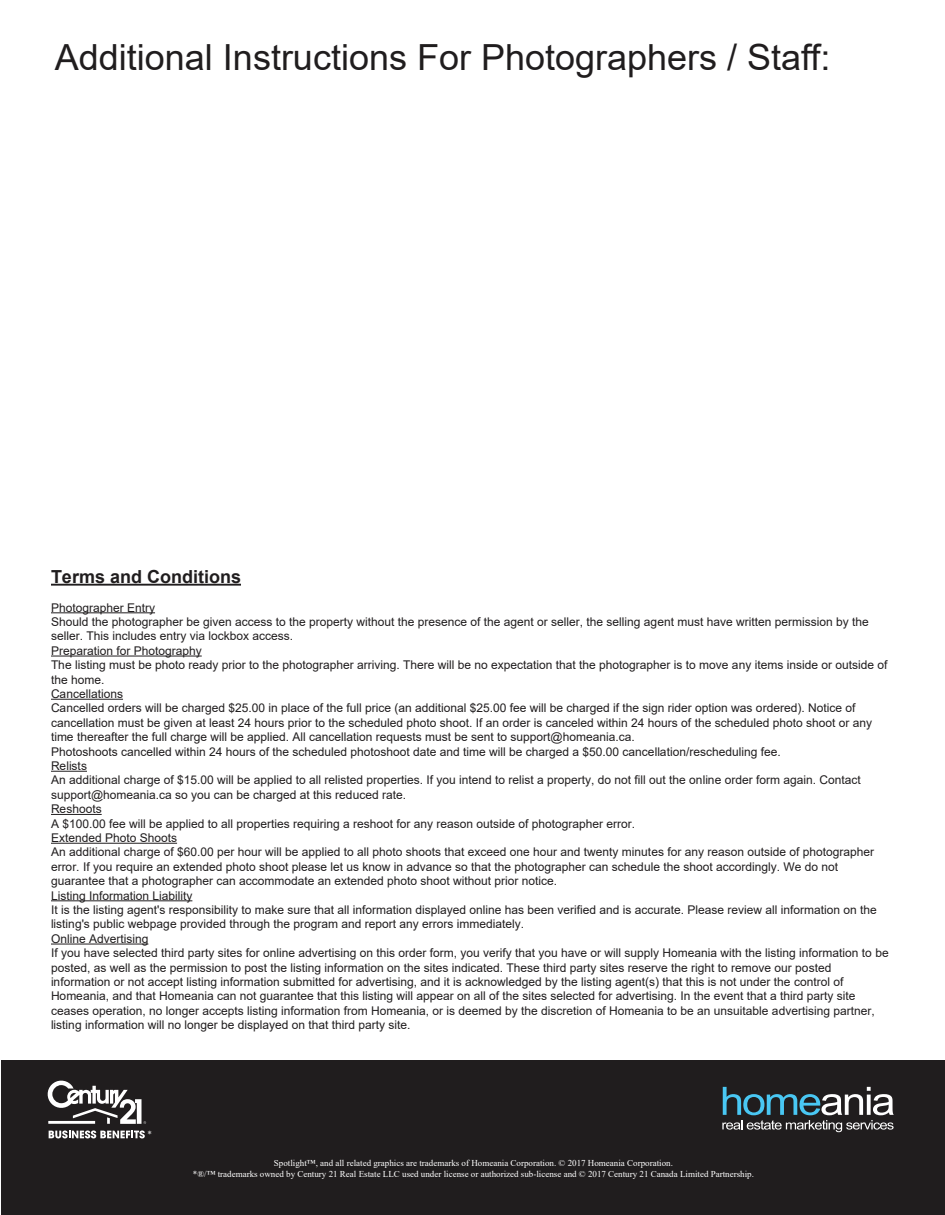
<style>
.page{position:relative;width:945px;height:1215px;background:#fff}
.page>*{position:absolute;margin:0;border:0;box-sizing:border-box;transform-origin:0 0}
.t1{font:36px "Arial";color:#201d1e}
.t2{font:700 18px "Arial";color:#201d1e}
.t3{font:12px/14.4px "Arial";color:#201d1e}
.t4{font:9px/10.8px "Times New Roman";color:#fff;text-align:center}
</style>
<div class="page">
<div style="left:2px;top:1060px;width:943px;height:155px;background:#201d1e"></div>
<svg style="left:48px;top:1081px;width:98px;height:43px"></svg>
<svg style="left:49px;top:1130px;width:96px;height:8px"></svg>
<svg style="left:722px;top:1087px;width:172px;height:45px"></svg>
<hr style="left:51px;top:584px;width:190px;height:2px;background:#201d1e">
<hr style="left:51px;top:612px;width:104px;height:1px;background:#201d1e">
<hr style="left:51px;top:656px;width:151px;height:1px;background:#201d1e">
<hr style="left:51px;top:699px;width:72px;height:1px;background:#201d1e">
<hr style="left:51px;top:771px;width:36px;height:1px;background:#201d1e">
<hr style="left:51px;top:814px;width:51px;height:1px;background:#201d1e">
<hr style="left:51px;top:843px;width:126px;height:1px;background:#201d1e">
<hr style="left:51px;top:900px;width:141px;height:1px;background:#201d1e">
<hr style="left:51px;top:944px;width:97px;height:1px;background:#201d1e">
<h1 class="t1" style="left:55px;top:32px;width:777px">Additional Instructions For Photographers / Staff:</h1>
<h2 class="t2" style="left:51px;top:564px;width:192px">Terms and Conditions</h2>
<p class="t3" style="left:51px;top:600px;width:839px">Photographer Entry<br>Should the photographer be given access to the property without the presence of the agent or seller, the selling agent must have written permission by the seller. This includes entry via lockbox access.<br>Preparation for Photography<br>The listing must be photo ready prior to the photographer arriving. There will be no expectation that the photographer is to move any items inside or outside of the home.<br>Cancellations<br>Cancelled orders will be charged $25.00 in place of the full price (an additional $25.00 fee will be charged if the sign rider option was ordered). Notice of cancellation must be given at least 24 hours prior to the scheduled photo shoot. If an order is canceled within 24 hours of the scheduled photo shoot or any time thereafter the full charge will be applied. All cancellation requests must be sent to support@homeania.ca.<br>Photoshoots cancelled within 24 hours of the scheduled photoshoot date and time will be charged a $50.00 cancellation/rescheduling fee.<br>Relists<br>An additional charge of $15.00 will be applied to all relisted properties. If you intend to relist a property, do not fill out the online order form again. Contact support@homeania.ca so you can be charged at this reduced rate.<br>Reshoots<br>A $100.00 fee will be applied to all properties requiring a reshoot for any reason outside of photographer error.<br>Extended Photo Shoots<br>An additional charge of $60.00 per hour will be applied to all photo shoots that exceed one hour and twenty minutes for any reason outside of photographer error. If you require an extended photo shoot please let us know in advance so that the photographer can schedule the shoot accordingly. We do not guarantee that a photographer can accommodate an extended photo shoot without prior notice.<br>Listing Information Liability<br>It is the listing agent's responsibility to make sure that all information displayed online has been verified and is accurate. Please review all information on the listing's public webpage provided through the program and report any errors immediately.<br>Online Advertising<br>If you have selected third party sites for online advertising on this order form, you verify that you have or will supply Homeania with the listing information to be posted, as well as the permission to post the listing information on the sites indicated. These third party sites reserve the right to remove our posted information or not accept listing information submitted for advertising, and it is acknowledged by the listing agent(s) that this is not under the control of Homeania, and that Homeania can not guarantee that this listing will appear on all of the sites selected for advertising. In the event that a third party site ceases operation, no longer accepts listing information from Homeania, or is deemed by the discretion of Homeania to be an unsuitable advertising partner, listing information will no longer be displayed on that third party site.</p>
<p class="t4" style="left:148px;top:1128px;width:6px">*</p>
<p class="t4" style="left:193px;top:1157px;width:563px">Spotlight™, and all related graphics are trademarks of Homeania Corporation. © 2017 Homeania Corporation.<br>*®/™ trademarks owned by Century 21 Real Estate LLC used under license or authorized sub-license and © 2017 Century 21 Canada Limited Partnership.</p>
</div>
